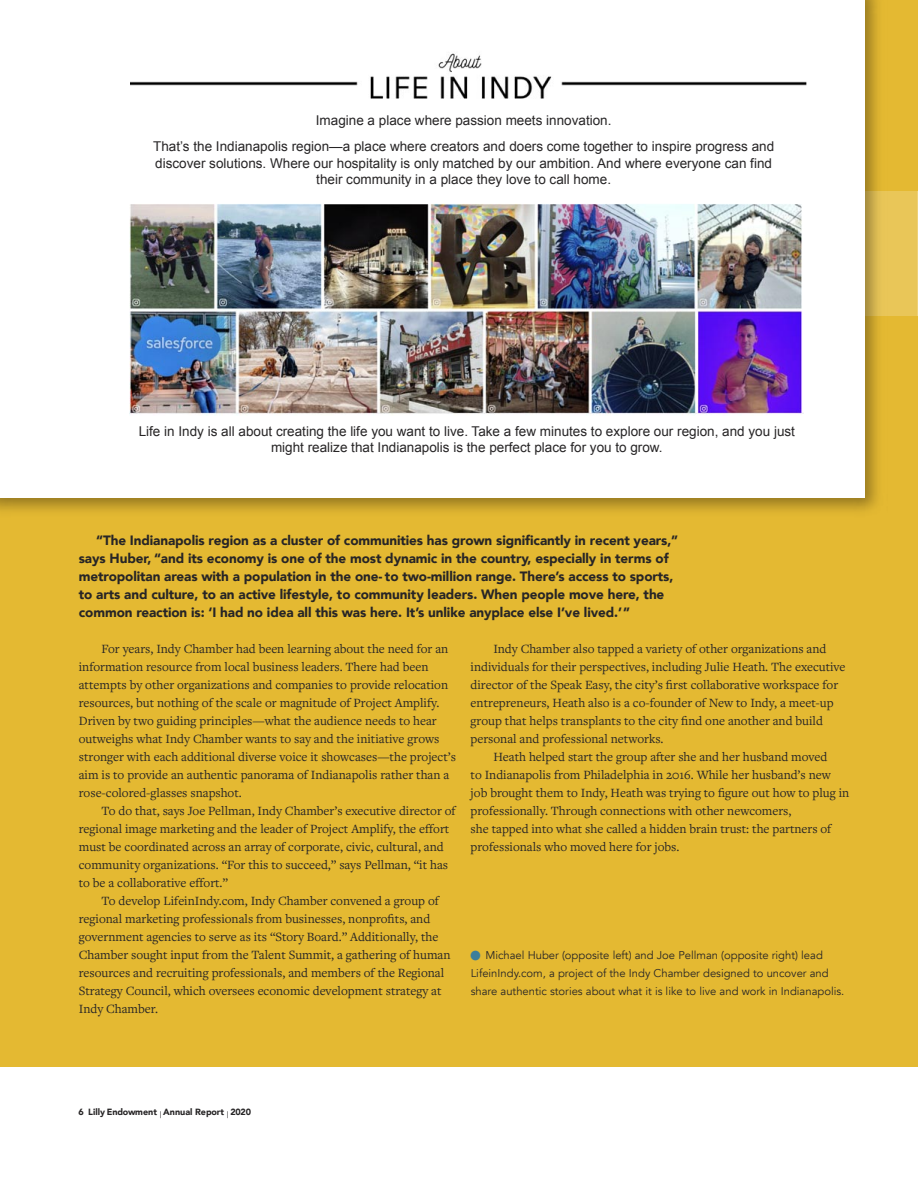
<style>
.page{position:relative;width:918px;height:1188px;background:#fff}
.page>*{position:absolute;margin:0;border:0;box-sizing:border-box;transform-origin:0 0}
.t1{font:13.5px/16.2px "Arial";color:#272526;text-align:center}
.t2{font:900 13.5px/18px "Avenir";letter-spacing:-.01em;color:#272526}
.t3{font:13.2px/18px "Freight Text Pro";color:#272526}
.t4{font:11.25px/18px "Avenir";color:#272526}
.t5{font:900 9px "Avenir";color:#272526}
.s1{font-size:27px;color:#3d7e9b}
.s2{font-weight:400}
</style>
<div class="page">
<div style="left:0;top:0;width:918px;height:1066px;background:#e4b932"></div>
<div style="left:850px;top:191px;width:68px;height:125px;background:#fff;opacity:.19"></div>
<div style="left:0;top:0;width:865px;height:498px;background:#fff"></div>
<img style="left:130px;top:53px;width:676px;height:46px">
<img style="left:130px;top:203px;width:674px;height:212px">
<p class="t1" style="left:316px;top:112px;width:297px">Imagine a place where passion meets innovation.</p>
<p class="t1" style="left:153px;top:139px;width:623px">That’s the Indianapolis region—a place where creators and doers come together to inspire progress and discover solutions. Where our hospitality is only matched by our ambition. And where everyone can find their community in a place they love to call home.</p>
<p class="t1" style="left:139px;top:423px;width:658px">Life in Indy is all about creating the life you want to live. Take a few minutes to explore our region, and you just might realize that Indianapolis is the perfect place for you to grow.</p>
<p class="t2" style="left:79px;top:532px;width:601px;text-indent:17px">“The Indianapolis region as a cluster of communities has grown significantly in recent years,” says Huber, “and its economy is one of the most dynamic in the country, especially in terms of metropolitan areas with a population in the one- to two-million range. There’s access to sports, to arts and culture, to an active lifestyle, to community leaders. When people move here, the common reaction is: ‘I had no idea all this was here. It’s unlike anyplace else I’ve lived.’”</p>
<p class="t3" style="left:79px;top:641px;width:379px;text-indent:23px">For years, Indy Chamber had been learning about the need for an information resource from local business leaders. There had been attempts by other organizations and companies to provide relocation resources, but nothing of the scale or magnitude of Project Amplify.<br>Driven by two guiding principles—what the audience needs to hear outweighs what Indy Chamber wants to say and the initiative grows stronger with each additional diverse voice it showcases—the project’s aim is to provide an authentic panorama of Indianapolis rather than a rose-colored-glasses snapshot.</p>
<p class="t3" style="left:79px;top:803px;width:378px;text-indent:23px">To do that, says Joe Pellman, Indy Chamber’s executive director of regional image marketing and the leader of Project Amplify, the effort must be coordinated across an array of corporate, civic, cultural, and community organizations. “For this to succeed,” says Pellman, “it has to be a collaborative effort.”</p>
<p class="t3" style="left:79px;top:893px;width:373px;text-indent:23px">To develop LifeinIndy.com, Indy Chamber convened a group of regional marketing professionals from businesses, nonprofits, and government agencies to serve as its “Story Board.” Additionally, the Chamber sought input from the Talent Summit, a gathering of human resources and recruiting professionals, and members of the Regional Strategy Council, which oversees economic development strategy at Indy Chamber.</p>
<p class="t3" style="left:471px;top:641px;width:376px;text-indent:23px">Indy Chamber also tapped a variety of other organizations and individuals for their perspectives, including Julie Heath. The executive director of the Speak Easy, the city’s first collaborative workspace for entrepreneurs, Heath also is a co-founder of New to Indy, a meet-up group that helps transplants to the city find one another and build personal and professional networks.</p>
<p class="t3" style="left:471px;top:749px;width:380px;text-indent:23px">Heath helped start the group after she and her husband moved<br>to Indianapolis from Philadelphia in 2016. While her husband’s new job brought them to Indy, Heath was trying to figure out how to plug in professionally. Through connections with other newcomers,<br>she tapped into what she called a hidden brain trust: the partners of professionals who moved here for jobs.</p>
<p class="t4" style="left:469px;top:946px;width:377px"><span class="s1">•</span> Michael Huber (opposite left) and Joe Pellman (opposite right) lead<br>LifeinIndy.com, a project of the Indy Chamber designed to uncover and share authentic stories about what it is like to live and work in Indianapolis.</p>
<p class="t5" style="left:79px;top:1106px;width:174px">6 Lilly Endowment <span class="s2">|</span> Annual Report <span class="s2">|</span> 2020</p>
</div>
